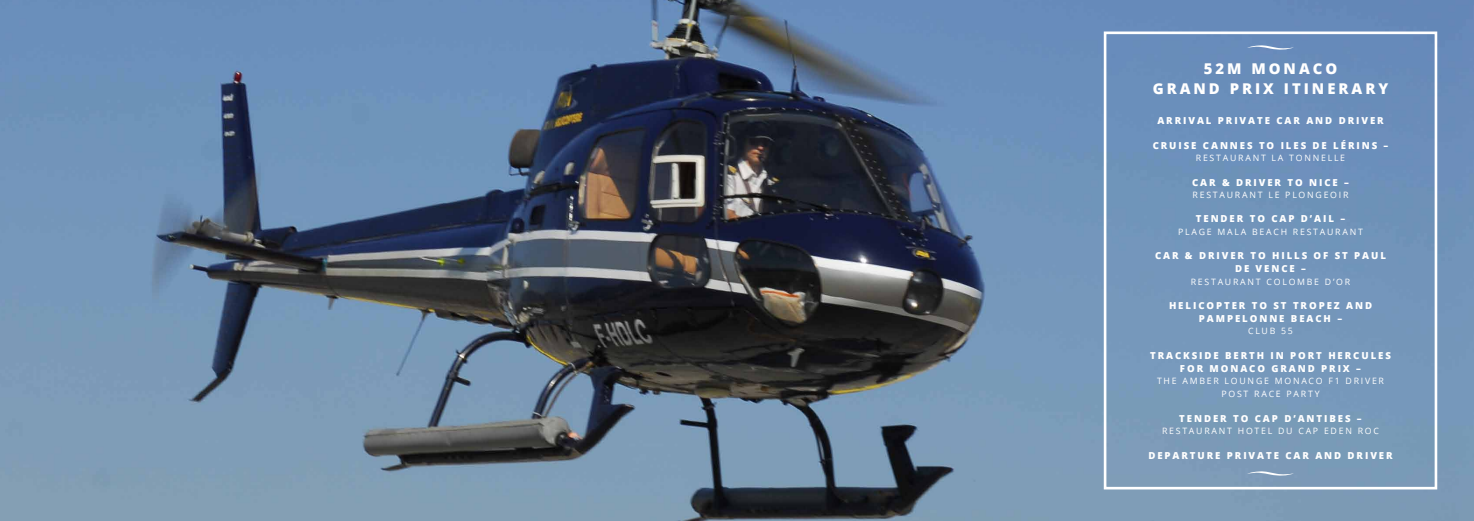
<style>
.page{position:relative;width:1474px;height:521px;background:#fff}
.page>*{position:absolute;margin:0;border:0;box-sizing:border-box;transform-origin:0 0}
.t1{font:800 14.88px/20.1px "Open Sans";letter-spacing:.2em;color:#fff;text-align:center}
.t2{font:800 9.62px "Open Sans";letter-spacing:.2em;color:#fff}
.t3{font:8.75px "Open Sans";letter-spacing:.2em;color:#fff}
</style>
<div class="page">
<img style="left:0;top:0;width:1473px;height:521px">
<div style="left:1103px;top:32px;width:334px;height:457px;border:3px solid #fff"></div>
<svg style="left:1246px;top:45px;width:47px;height:5px"></svg>
<svg style="left:1246px;top:471px;width:47px;height:5px"></svg>
<h1 class="t1" style="left:1152px;top:57px;width:237px">52M MONACO<br>GRAND PRIX ITINERARY</h1>
<p class="t2" style="left:1157px;top:114px;width:17px">ARRI</p>
<p class="t2" style="left:1188px;top:114px;width:37px">VAL PRI</p>
<p class="t2" style="left:1239px;top:114px;width:17px">VATE</p>
<p class="t2" style="left:1276px;top:114px;width:9px">CAR</p>
<p class="t2" style="left:1306px;top:114px;width:10px">AND</p>
<p class="t2" style="left:1338px;top:114px;width:8px">DRI</p>
<p class="t2" style="left:1361px;top:114px;width:17px">VER</p>
<p class="t2" style="left:1152px;top:138px;width:68px">CRUI SE CANNE</p>
<p class="t2" style="left:1247px;top:138px;width:21px">S TO</p>
<p class="t2" style="left:1280px;top:138px;width:40px">ILE S DE</p>
<p class="t2" style="left:1333px;top:138px;width:23px">LÉRIN</p>
<p class="t2" style="left:1371px;top:138px;width:18px">S –</p>
<p class="t3" style="left:1195px;top:152px;width:15px">RESTA</p>
<p class="t3" style="left:1230px;top:152px;width:98px">URA NT LA TO NNELLE</p>
<p class="t2" style="left:1192px;top:175px;width:17px">CAR</p>
<p class="t2" style="left:1221px;top:175px;width:22px">&amp; DRI</p>
<p class="t2" style="left:1258px;top:175px;width:17px">VER</p>
<p class="t2" style="left:1287px;top:175px;width:9px">TO</p>
<p class="t2" style="left:1309px;top:175px;width:17px">NICE</p>
<p class="t2" style="left:1344px;top:175px;width:6px">–</p>
<p class="t3" style="left:1192px;top:189px;width:15px">RESTA</p>
<p class="t3" style="left:1226px;top:189px;width:97px">URA NT LE PLO NGEOIR</p>
<p class="t2" style="left:1195px;top:212px;width:17px">TENDER</p>
<p class="t2" style="left:1249px;top:212px;width:9px">TO</p>
<p class="t2" style="left:1271px;top:212px;width:17px">CAP</p>
<p class="t2" style="left:1300px;top:212px;width:46px">D’AIL –</p>
<p class="t3" style="left:1178px;top:225px;width:15px">PLAGE</p>
<p class="t3" style="left:1217px;top:225px;width:18px">MALA</p>
<p class="t3" style="left:1252px;top:225px;width:15px">BEACH</p>
<p class="t3" style="left:1292px;top:225px;width:15px">RESTA</p>
<p class="t3" style="left:1327px;top:225px;width:36px">URA NT</p>
<p class="t2" style="left:1154px;top:248px;width:17px">CAR</p>
<p class="t2" style="left:1184px;top:248px;width:22px">&amp; DRI</p>
<p class="t2" style="left:1221px;top:248px;width:17px">VER</p>
<p class="t2" style="left:1250px;top:248px;width:9px">TO</p>
<p class="t2" style="left:1271px;top:248px;width:70px">HI LLS OF ST</p>
<p class="t2" style="left:1354px;top:248px;width:33px">PAUL</p>
<p class="t2" style="left:1234px;top:261px;width:8px">DE</p>
<p class="t2" style="left:1255px;top:261px;width:9px">VENCE</p>
<p class="t2" style="left:1301px;top:261px;width:6px">–</p>
<p class="t3" style="left:1190px;top:275px;width:15px">RESTA</p>
<p class="t3" style="left:1224px;top:275px;width:58px">URANT COLOMBE</p>
<p class="t3" style="left:1324px;top:275px;width:25px">D ’OR</p>
<p class="t2" style="left:1168px;top:298px;width:33px">HELICOPTER</p>
<p class="t2" style="left:1251px;top:298px;width:9px">TO</p>
<p class="t2" style="left:1273px;top:298px;width:8px">ST</p>
<p class="t2" style="left:1292px;top:298px;width:17px">TROPE</p>
<p class="t2" style="left:1333px;top:298px;width:22px">Z AND</p>
<p class="t2" style="left:1198px;top:311px;width:18px">PAMPE</p>
<p class="t2" style="left:1242px;top:311px;width:17px">LONNE</p>
<p class="t2" style="left:1290px;top:311px;width:17px">BEAC</p>
<p class="t2" style="left:1323px;top:311px;width:20px">H –</p>
<p class="t3" style="left:1247px;top:325px;width:46px">CL UB 55</p>
<p class="t2" style="left:1150px;top:348px;width:17px">TRAC</p>
<p class="t2" style="left:1183px;top:348px;width:24px">KSIDE</p>
<p class="t2" style="left:1225px;top:348px;width:17px">BERT</p>
<p class="t2" style="left:1256px;top:348px;width:21px">H IN</p>
<p class="t2" style="left:1290px;top:348px;width:17px">PORT</p>
<p class="t2" style="left:1328px;top:348px;width:9px">HERC</p>
<p class="t2" style="left:1361px;top:348px;width:31px">ULE S</p>
<p class="t2" style="left:1179px;top:361px;width:16px">FOR</p>
<p class="t2" style="left:1209px;top:361px;width:21px">MONACO</p>
<p class="t2" style="left:1271px;top:361px;width:19px">GRAND</p>
<p class="t2" style="left:1321px;top:361px;width:16px">PRIX</p>
<p class="t2" style="left:1356px;top:361px;width:6px">–</p>
<p class="t3" style="left:1156px;top:375px;width:14px">THE</p>
<p class="t3" style="left:1182px;top:375px;width:16px">AMBER</p>
<p class="t3" style="left:1224px;top:375px;width:39px">LO UNGE</p>
<p class="t3" style="left:1274px;top:375px;width:35px">MONACO</p>
<p class="t3" style="left:1328px;top:375px;width:33px">F1 DRIVER</p>
<p class="t3" style="left:1221px;top:388px;width:15px">POST</p>
<p class="t3" style="left:1254px;top:388px;width:15px">RACE</p>
<p class="t3" style="left:1286px;top:388px;width:15px">PARTY</p>
<p class="t2" style="left:1179px;top:411px;width:17px">TENDER</p>
<p class="t2" style="left:1233px;top:411px;width:9px">TO</p>
<p class="t2" style="left:1254px;top:411px;width:17px">CAP</p>
<p class="t2" style="left:1284px;top:411px;width:30px">D ’ANTI</p>
<p class="t2" style="left:1329px;top:411px;width:34px">BES –</p>
<p class="t3" style="left:1162px;top:425px;width:15px">RESTA</p>
<p class="t3" style="left:1196px;top:425px;width:58px">URANT HOTEL</p>
<p class="t3" style="left:1278px;top:425px;width:35px">DU CAP</p>
<p class="t3" style="left:1323px;top:425px;width:49px">EDE N ROC</p>
<p class="t2" style="left:1148px;top:448px;width:18px">DEPART</p>
<p class="t2" style="left:1197px;top:448px;width:17px">URE</p>
<p class="t2" style="left:1226px;top:448px;width:8px">PRI</p>
<p class="t2" style="left:1248px;top:448px;width:17px">VATE</p>
<p class="t2" style="left:1285px;top:448px;width:9px">CAR</p>
<p class="t2" style="left:1315px;top:448px;width:10px">AND</p>
<p class="t2" style="left:1347px;top:448px;width:8px">DRI</p>
<p class="t2" style="left:1370px;top:448px;width:17px">VER</p>
</div>
